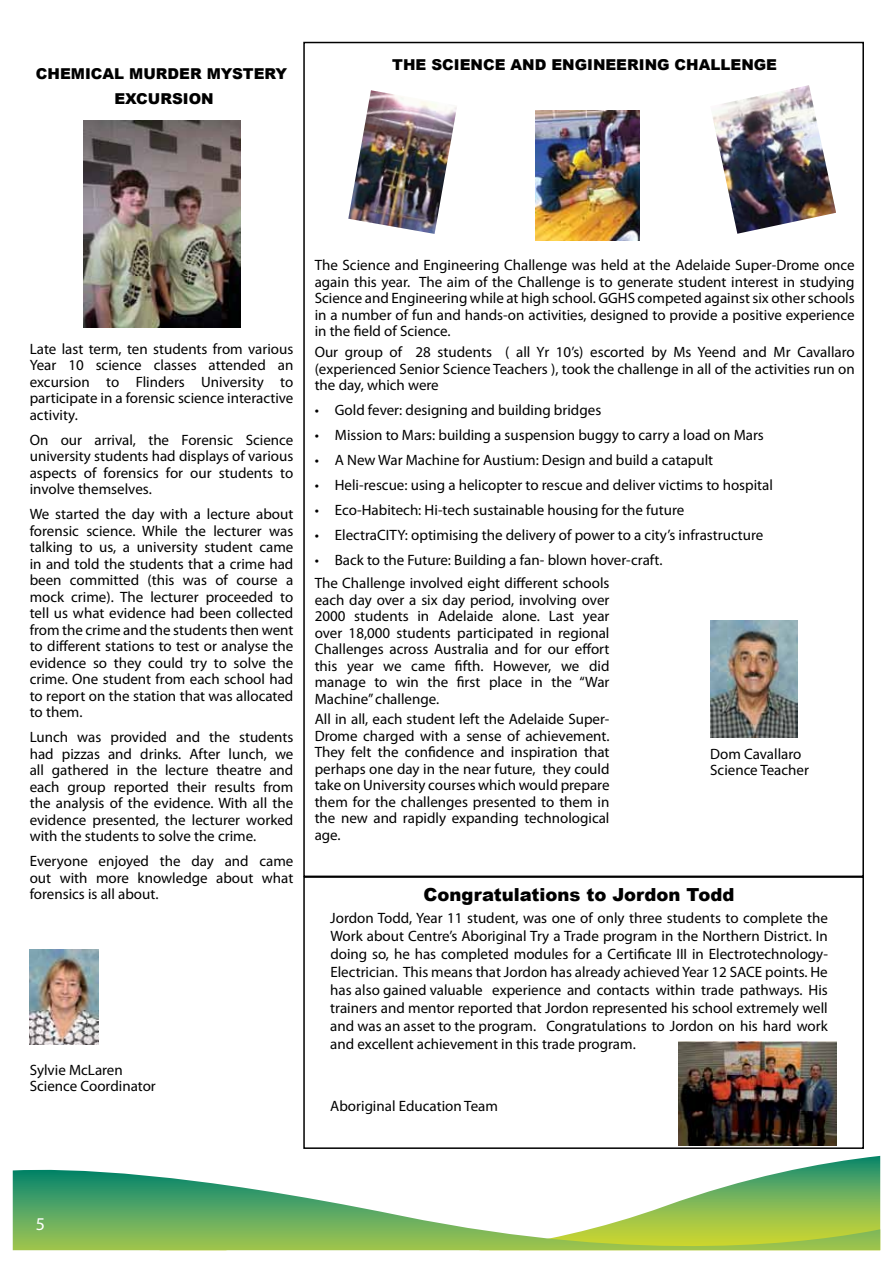
<style>
.page{position:relative;width:893px;height:1263px;background:#fff}
.page>*{position:absolute;margin:0;border:0;box-sizing:border-box;transform-origin:0 0}
.t1{font:900 18px "Arial";color:#000}
.t2{font:18px "Myriad Pro";color:#fff}
.t3{font:15px/16.5px "Myriad Pro";color:#000;text-align:justify}
.t4{font:900 15px/25px "Arial";color:#000;text-align:center}
</style>
<div class="page">
<svg style="left:802px;top:1156px;width:78px;height:12px"></svg>
<svg style="left:13px;top:1168px;width:867px;height:83px"></svg>
<img style="left:84px;top:120px;width:157px;height:207px">
<img style="left:30px;top:950px;width:69px;height:94px">
<img style="left:536px;top:110px;width:104px;height:131px">
<img style="left:348px;top:90px;width:109px;height:144px">
<img style="left:713px;top:85px;width:123px;height:149px">
<img style="left:710px;top:621px;width:88px;height:117px">
<img style="left:679px;top:1042px;width:157px;height:103px">
<div style="left:303px;top:876px;width:561px;height:273px;border:2px solid #000"></div>
<p class="t4" style="left:36px;top:60px;width:253px">CHEMICAL MURDER MYSTERY<br>EXCURSION</p>
<p class="t4" style="left:392px;top:52px;width:62px">THE SCIENCE</p>
<p class="t4" style="left:510px;top:52px;width:13px">AND</p>
<p class="t4" style="left:551px;top:52px;width:47px">ENGINEERIN</p>
<p class="t4" style="left:657px;top:52px;width:42px">G CHALLEN</p>
<p class="t4" style="left:754px;top:52px;width:23px">GE</p>
<p class="t3" style="left:30px;top:340px;width:265px">Late last term, ten students from various Year 10 science classes attended an excursion to Flinders University to participate in a forensic science interactive activity.</p>
<p class="t3" style="left:30px;top:431px;width:265px">On our arrival, the Forensic Science university students had displays of various aspects of forensics for our students to involve themselves.</p>
<p class="t3" style="left:30px;top:506px;width:265px">We started the day with a lecture about forensic science. While the lecturer was talking to us, a university student came in and told the students that a crime had been committed (this was of course a mock crime). The lecturer proceeded to tell us what evidence had been collected from the crime and the students then went to different stations to test or analyse the evidence so they could try to solve the crime. One student from each school had to report on the station that was allocated to them.</p>
<p class="t3" style="left:30px;top:729px;width:265px">Lunch was provided and the students had pizzas and drinks. After lunch, we all gathered in the lecture theatre and each group reported their results from the analysis of the evidence. With all the evidence presented, the lecturer worked with the students to solve the crime.</p>
<p class="t3" style="left:30px;top:853px;width:265px">Everyone enjoyed the day and came out with more knowledge about what forensics is all about.</p>
<p class="t3" style="left:30px;top:1061px;width:128px">Sylvie McLaren<br>Science Coordinator</p>
<p class="t3" style="left:315px;top:257px;width:542px">The Science and Engineering Challenge was held at the Adelaide Super-Drome once again this year. The aim of the Challenge is to generate student interest in studying Science and Engineering while at high school. GGHS competed against six other schools in a number of fun and hands-on activities, designed to provide a positive experience in the field of Science.</p>
<p class="t3" style="left:315px;top:344px;width:542px">Our group of 28 students ( all Yr 10’s) escorted by Ms Yeend and Mr Cavallaro (experienced Senior Science Teachers ), took the challenge in all of the activities run on the day, which were</p>
<p class="t3" style="left:315px;top:402px;width:288px">• Gold fever: designing and building bridges</p>
<p class="t3" style="left:315px;top:427px;width:451px">• Mission to Mars: building a suspension buggy to carry a load on Mars</p>
<p class="t3" style="left:315px;top:452px;width:400px">• A New War Machine for Austium: Design and build a catapult</p>
<p class="t3" style="left:315px;top:477px;width:460px">• Heli-rescue: using a helicopter to rescue and deliver victims to hospital</p>
<p class="t3" style="left:315px;top:502px;width:371px">• Eco-Habitech: Hi-tech sustainable housing for the future</p>
<p class="t3" style="left:315px;top:527px;width:450px">• ElectraCITY: optimising the delivery of power to a city’s infrastructure</p>
<p class="t3" style="left:315px;top:552px;width:349px">• Back to the Future: Building a fan- blown hover-craft.</p>
<p class="t3" style="left:315px;top:575px;width:296px">The Challenge involved eight different schools each day over a six day period, involving over 2000 students in Adelaide alone. Last year over 18,000 students participated in regional Challenges across Australia and for our effort this year we came fifth. However, we did manage to win the first place in the “War Machine” challenge.</p>
<p class="t3" style="left:315px;top:711px;width:296px">All in all, each student left the Adelaide Super-Drome charged with a sense of achievement.<br>They felt the confidence and inspiration that perhaps one day in the near future, they could take on University courses which would prepare them for the challenges presented to them in the new and rapidly expanding technological age.</p>
<p class="t3" style="left:710px;top:745px;width:100px">Dom Cavallaro<br>Science Teacher</p>
<p class="t1" style="left:423px;top:882px;width:313px">CONGRATULATIONS TO JORDON TODD</p>
<p class="t3" style="left:330px;top:909px;width:499px;line-height:18px">Jordon Todd, Year 11 student, was one of only three students to complete the Work about Centre’s Aboriginal Try a Trade program in the Northern District. In doing so, he has completed modules for a Certificate III in Electrotechnology-Electrician. This means that Jordon has already achieved Year 12 SACE points. He has also gained valuable experience and contacts within trade pathways. His trainers and mentor reported that Jordon represented his school extremely well and was an asset to the program. Congratulations to Jordon on his hard work and excellent achievement in this trade program.</p>
<p class="t3" style="left:330px;top:1098px;width:169px">Aboriginal Education Team</p>
<p class="t2" style="left:36px;top:1212px;width:11px">5</p>
</div>
